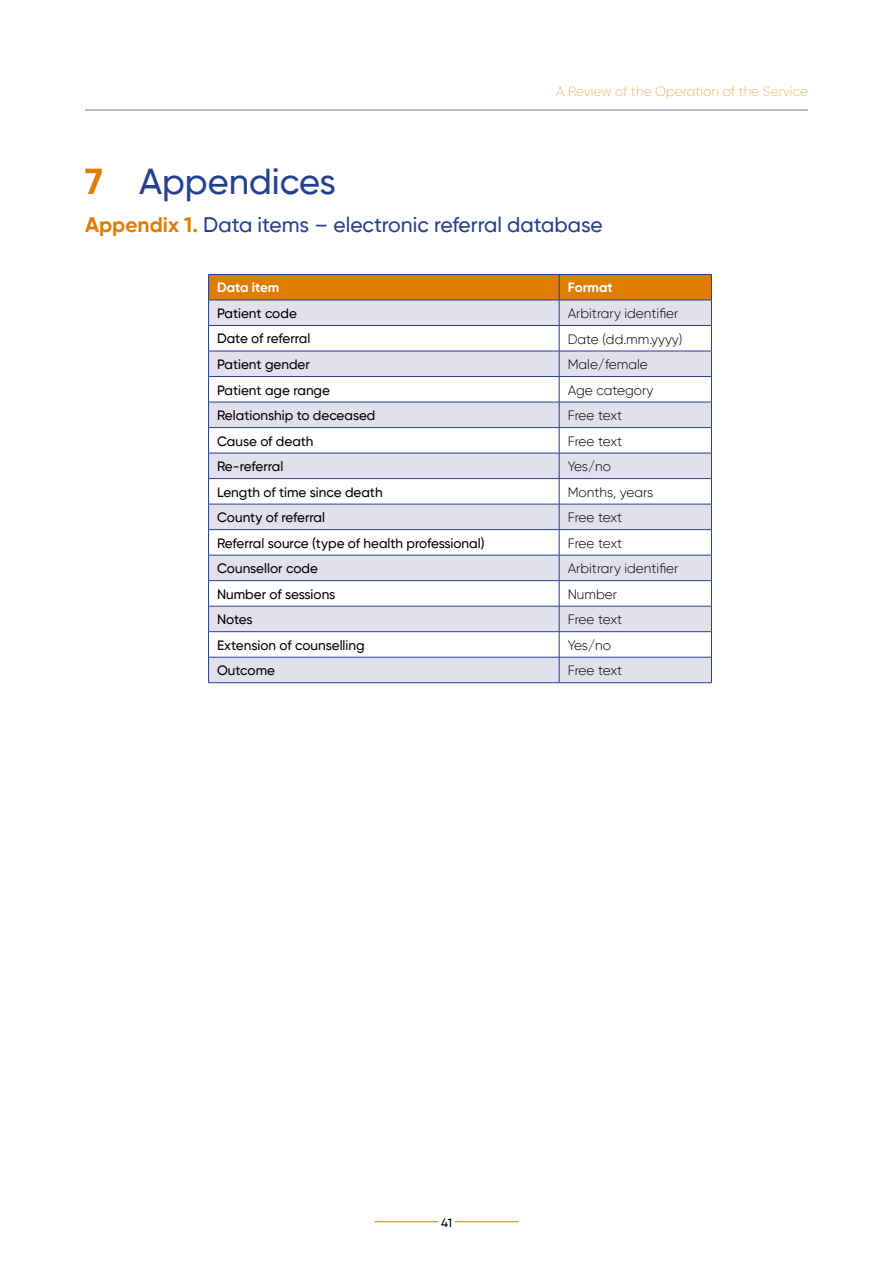
<style>
.page{position:relative;width:893px;height:1263px;background:#fff}
.page>*{position:absolute;margin:0;border:0;box-sizing:border-box;transform-origin:0 0}
.t1{font:500 36px "Gilroy";color:#25408f}
.t2{font:500 21px "Gilroy";color:#25408f}
.t3{font:500 13.5px "Gilroy";color:#000}
.t4{font:300 13.5px "Gilroy";color:#000}
.t5{font:300 13.5px "Gilroy";color:#eeb773}
.t6{font:700 13.5px "Gilroy";color:#fff}
.t7{font:500 13.5px "Gilroy";letter-spacing:-.02em;color:#000}
.t8{font:500 12px "Gilroy";color:#000}
.s1{font-weight:700;color:#e07c00}
</style>
<div class="page">
<hr style="left:374px;top:1221px;width:64px;height:1px;background:#e07c00">
<hr style="left:455px;top:1221px;width:64px;height:1px;background:#e07c00">
<hr style="left:85px;top:110px;width:723px;height:1px;background:#777ab1">
<svg style="left:208px;top:274px;width:504px;height:408px"></svg>
<hr style="left:208px;top:682px;width:351px;height:1px;background:#25408f">
<hr style="left:559px;top:682px;width:153px;height:1px;background:#25408f">
<p class="t5" style="left:556px;top:83px;width:254px">A Review of the Operation of the Service</p>
<h1 class="t1" style="left:85px;top:159px;width:252px"><span class="s1">7</span> Appendices</h1>
<h2 class="t2" style="left:85px;top:211px;width:519px"><span class="s1">Appendix 1.</span> Data items – electronic referral database</h2>
<p class="t6" style="left:217px;top:279px;width:64px">Data item</p>
<p class="t6" style="left:568px;top:279px;width:46px">Format</p>
<p class="t3" style="left:217px;top:305px;width:81px">Patient code</p>
<p class="t4" style="left:568px;top:305px;width:112px">Arbitrary identifier</p>
<p class="t3" style="left:217px;top:330px;width:95px">Date of referral</p>
<p class="t4" style="left:568px;top:330px;width:116px">Date (dd.mm.yyyy)</p>
<p class="t3" style="left:217px;top:356px;width:94px">Patient gender</p>
<p class="t4" style="left:568px;top:356px;width:82px">Male/female</p>
<p class="t3" style="left:217px;top:381px;width:114px">Patient age range</p>
<p class="t4" style="left:568px;top:382px;width:87px">Age category</p>
<p class="t3" style="left:217px;top:407px;width:160px">Relationship to deceased</p>
<p class="t4" style="left:568px;top:407px;width:56px">Free text</p>
<p class="t3" style="left:217px;top:432px;width:98px">Cause of death</p>
<p class="t4" style="left:568px;top:433px;width:56px">Free text</p>
<p class="t7" style="left:217px;top:458px;width:68px">Re-referral</p>
<p class="t4" style="left:568px;top:458px;width:45px">Yes/no</p>
<p class="t3" style="left:217px;top:484px;width:167px">Length of time since death</p>
<p class="t4" style="left:568px;top:484px;width:87px">Months, years</p>
<p class="t3" style="left:217px;top:509px;width:110px">County of referral</p>
<p class="t4" style="left:568px;top:509px;width:56px">Free text</p>
<p class="t3" style="left:217px;top:535px;width:269px">Referral source (type of health professional)</p>
<p class="t4" style="left:568px;top:535px;width:56px">Free text</p>
<p class="t3" style="left:217px;top:560px;width:102px">Counsellor code</p>
<p class="t4" style="left:568px;top:560px;width:112px">Arbitrary identifier</p>
<p class="t3" style="left:217px;top:586px;width:120px">Number of sessions</p>
<p class="t4" style="left:568px;top:586px;width:51px">Number</p>
<p class="t3" style="left:217px;top:611px;width:37px">Notes</p>
<p class="t4" style="left:568px;top:611px;width:56px">Free text</p>
<p class="t3" style="left:217px;top:637px;width:149px">Extension of counselling</p>
<p class="t4" style="left:568px;top:637px;width:45px">Yes/no</p>
<p class="t3" style="left:217px;top:662px;width:59px">Outcome</p>
<p class="t4" style="left:568px;top:662px;width:56px">Free text</p>
<p class="t8" style="left:441px;top:1215px;width:12px">41</p>
</div>
